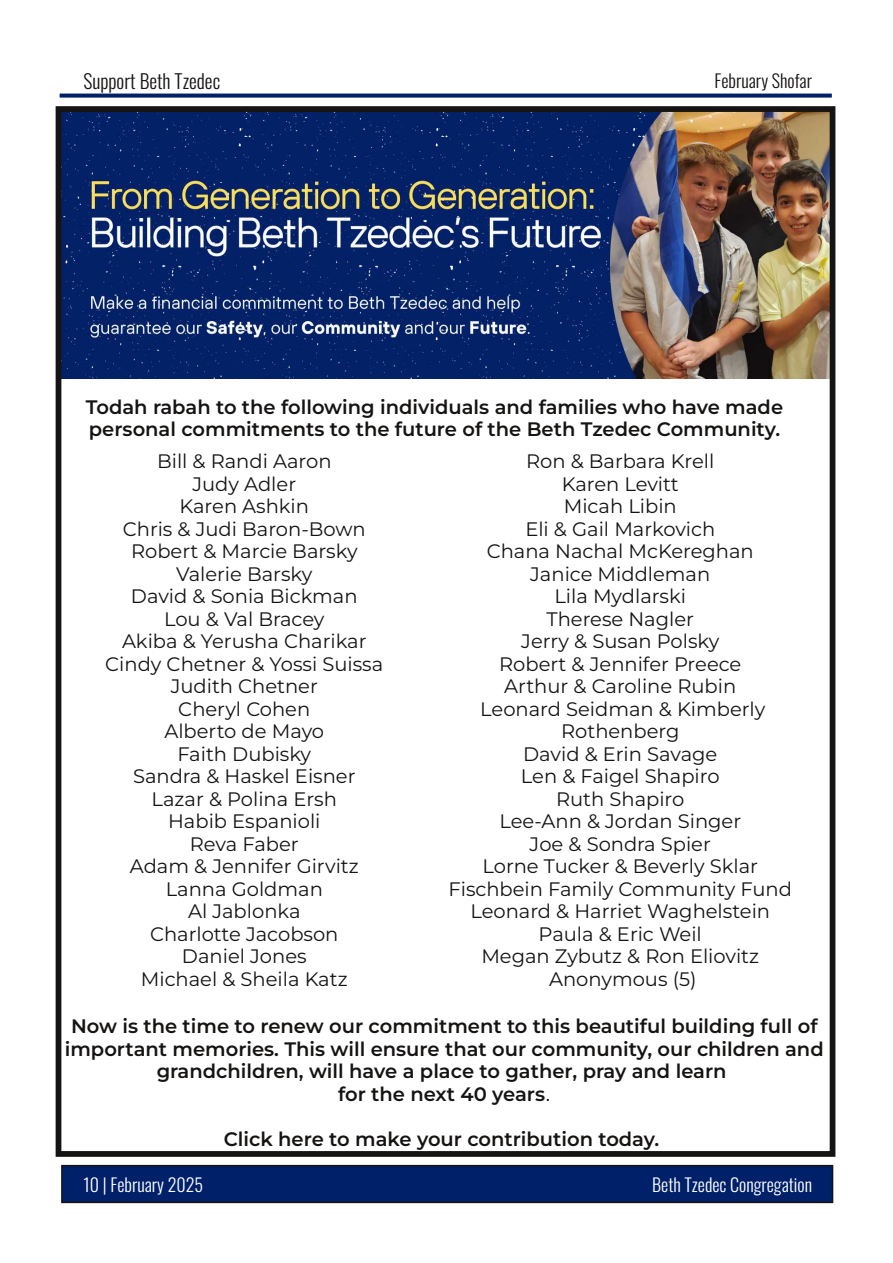
<style>
.page{position:relative;width:893px;height:1263px;background:#fff}
.page>*{position:absolute;margin:0;border:0;box-sizing:border-box;transform-origin:0 0}
.t1{font:19.5px/22.5px "Montserrat";color:#161413;text-align:center}
.t2{font:600 19.5px/22.5px "Montserrat";color:#161413}
.t3{font:300 19.5px "Oswald";color:#161413}
.t4{font:300 18px "Oswald";color:#fff}
.t5{font:300 18px "Oswald";color:#161413}
</style>
<div class="page">
<div style="left:62px;top:1165px;width:770px;height:37px;background:#002169"></div>
<div style="left:61px;top:1165px;width:772px;height:38px;border:2px solid #161413"></div>
<div style="left:60px;top:94px;width:772px;height:4px;border:2px solid #002169"></div>
<img style="left:63px;top:113px;width:765px;height:265px">
<div style="left:56px;top:106px;width:779px;height:1051px;border:6px solid #161413"></div>
<p class="t3" style="left:83px;top:66px;width:138px">Support Beth Tzedec</p>
<p class="t5" style="left:715px;top:67px;width:99px">February Shofar</p>
<p class="t2" style="left:86px;top:395px;width:699px">Todah rabah to the following individuals and families who have made personal commitments to the future of the Beth Tzedec Community.</p>
<p class="t1" style="left:105px;top:450px;width:279px">Bill &amp; Randi Aaron<br>Judy Adler<br>Karen Ashkin<br>Chris &amp; Judi Baron-Bown<br>Robert &amp; Marcie Barsky<br>Valerie Barsky<br>David &amp; Sonia Bickman<br>Lou &amp; Val Bracey<br>Akiba &amp; Yerusha Charikar<br>Cindy Chetner &amp; Yossi Suissa<br>Judith Chetner<br>Cheryl Cohen<br>Alberto de Mayo<br>Faith Dubisky<br>Sandra &amp; Haskel Eisner<br>Lazar &amp; Polina Ersh<br>Habib Espanioli<br>Reva Faber<br>Adam &amp; Jennifer Girvitz<br>Lanna Goldman<br>Al Jablonka<br>Charlotte Jacobson<br>Daniel Jones<br>Michael &amp; Sheila Katz</p>
<p class="t1" style="left:448px;top:450px;width:345px">Ron &amp; Barbara Krell<br>Karen Levitt<br>Micah Libin<br>Eli &amp; Gail Markovich<br>Chana Nachal McKereghan<br>Janice Middleman<br>Lila Mydlarski<br>Therese Nagler<br>Jerry &amp; Susan Polsky<br>Robert &amp; Jennifer Preece<br>Arthur &amp; Caroline Rubin<br>Leonard Seidman &amp; Kimberly<br>Rothenberg<br>David &amp; Erin Savage<br>Len &amp; Faigel Shapiro<br>Ruth Shapiro<br>Lee-Ann &amp; Jordan Singer<br>Joe &amp; Sondra Spier<br>Lorne Tucker &amp; Beverly Sklar<br>Fischbein Family Community Fund<br>Leonard &amp; Harriet Waghelstein<br>Paula &amp; Eric Weil<br>Megan Zybutz &amp; Ron Eliovitz<br>Anonymous (5)</p>
<p class="t2" style="left:65px;top:1015px;width:760px;text-align:center">Now is the time to renew our commitment to this beautiful building full of important memories. This will ensure that our community, our children and grandchildren, will have a place to gather, pray and learn<br>for the next 40 years</p>
<p class="t2" style="left:224px;top:1128px;width:437px">Click here to make your contribution today.</p>
<p class="t4" style="left:83px;top:1170px;width:121px">10 | February 2025</p>
<p class="t4" style="left:652px;top:1170px;width:161px">Beth Tzedec Congregation</p>
</div>
